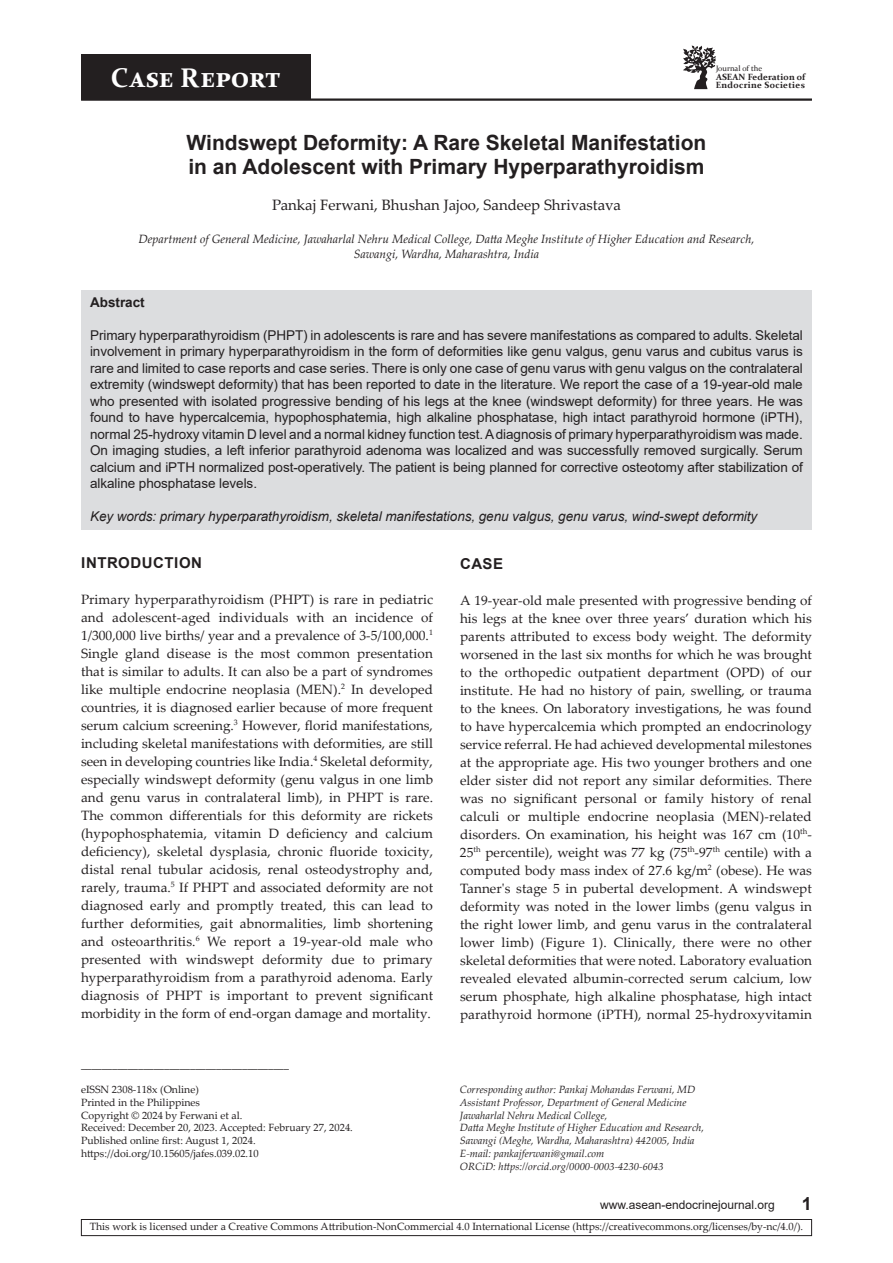
<style>
.page{position:relative;width:893px;height:1263px;background:#fff}
.page>*{position:absolute;margin:0;border:0;box-sizing:border-box;transform-origin:0 0}
.t1{font:700 27px "Constantia";color:#fff}
.t2{font:700 21px/24px "Arial";color:#231f20}
.t3{font:700 18px "Arial";color:#231f20}
.t4{font:15px "Palatino Linotype";color:#231f20}
.t5{font:700 15px "Arial";letter-spacing:.035em;color:#231f20}
.t6{font:13.5px/18px "Palatino Linotype";letter-spacing:.005em;color:#231f20;text-align:justify}
.t7{font:13.5px/16.5px "Arial";letter-spacing:-.005em;color:#231f20;text-align:justify}
.t8{font:italic 13.5px "Arial";letter-spacing:-.005em;color:#231f20}
.t9{font:700 13.5px "Arial";color:#231f20}
.t10{font:italic 12px/15px "Palatino Linotype";color:#231f20;text-align:center}
.t11{font:12px "Arial";color:#231f20}
.t12{font:10.5px/12.8px "Palatino Linotype";color:#231f20}
.t13{font:italic 10.5px/12.8px "Palatino Linotype";color:#231f20}
.t14{font:700 9px "Constantia";letter-spacing:.03em;color:#231f20}
.t15{font:700 9px "Constantia";letter-spacing:.01em;color:#231f20}
.t16{font:7.8px "Constantia";color:#231f20}
</style>
<div class="page">
<hr style="left:81px;top:98px;width:731px;height:3px;background:#231f20">
<svg style="left:683px;top:45px;width:33px;height:44px"></svg>
<div style="left:81px;top:54px;width:229px;height:46px;background:#231f20"></div>
<div style="left:81px;top:290px;width:731px;height:240px;background:#dcdddf"></div>
<div style="left:81px;top:1219px;width:731px;height:17px;border:1px solid #231f20"></div>
<h1 class="t1" style="left:111px;top:59px;width:171px">Case Report</h1>
<p class="t16" style="left:716px;top:63px;width:48px">Journal of the</p>
<p class="t15" style="left:716px;top:71px;width:91px">ASEAN Federation of</p>
<p class="t14" style="left:716px;top:78px;width:91px">Endocrine Societies</p>
<h2 class="t2" style="left:187px;top:131px;width:521px">Windswept Deformity: A Rare Skeletal Manifestation in an Adolescent with Primary Hyperparathyroidism</h2>
<p class="t4" style="left:272px;top:195px;width:350px">Pankaj Ferwani, Bhushan Jajoo, Sandeep Shrivastava</p>
<p class="t10" style="left:139px;top:231px;width:617px">Department of General Medicine, Jawaharlal Nehru Medical College, Datta Meghe Institute of Higher Education and Research,<br>Sawangi, Wardha, Maharashtra, India</p>
<p class="t9" style="left:90px;top:293px;width:56px">Abstract</p>
<p class="t7" style="left:90px;top:327px;width:714px">Primary hyperparathyroidism (PHPT) in adolescents is rare and has severe manifestations as compared to adults. Skeletal involvement in primary hyperparathyroidism in the form of deformities like genu valgus, genu varus and cubitus varus is rare and limited to case reports and case series. There is only one case of genu varus with genu valgus on the contralateral extremity (windswept deformity) that has been reported to date in the literature. We report the case of a 19-year-old male who presented with isolated progressive bending of his legs at the knee (windswept deformity) for three years. He was found to have hypercalcemia, hypophosphatemia, high alkaline phosphatase, high intact parathyroid hormone (iPTH), normal 25-hydroxy vitamin D level and a normal kidney function test. A diagnosis of primary hyperparathyroidism was made.<br>On imaging studies, a left inferior parathyroid adenoma was localized and was successfully removed surgically. Serum calcium and iPTH normalized post-operatively. The patient is being planned for corrective osteotomy after stabilization of alkaline phosphatase levels.</p>
<p class="t8" style="left:90px;top:508px;width:669px">Key words: primary hyperparathyroidism, skeletal manifestations, genu valgus, genu varus, wind-swept deformity</p>
<p class="t5" style="left:81px;top:552px;width:122px">INTRODUCTION</p>
<p class="t6" style="left:81px;top:590px;width:354px">Primary hyperparathyroidism (PHPT) is rare in pediatric and adolescent-aged individuals with an incidence of 1/300,000 live births/ year and a prevalence of 3-5/100,000.<sup>1<br></sup>Single gland disease is the most common presentation that is similar to adults. It can also be a part of syndromes like multiple endocrine neoplasia (MEN).<sup>2</sup> In developed countries, it is diagnosed earlier because of more frequent serum calcium screening.<sup>3</sup> However, florid manifestations, including skeletal manifestations with deformities, are still seen in developing countries like India.<sup>4</sup> Skeletal deformity, especially windswept deformity (genu valgus in one limb and genu varus in contralateral limb), in PHPT is rare.<br>The common differentials for this deformity are rickets (hypophosphatemia, vitamin D deficiency and calcium deficiency), skeletal dysplasia, chronic fluoride toxicity, distal renal tubular acidosis, renal osteodystrophy and, rarely, trauma.<sup>5</sup> If PHPT and associated deformity are not diagnosed early and promptly treated, this can lead to further deformities, gait abnormalities, limb shortening and osteoarthritis.<sup>6</sup> We report a 19-year-old male who presented with windswept deformity due to primary hyperparathyroidism from a parathyroid adenoma. Early diagnosis of PHPT is important to prevent significant morbidity in the form of end-organ damage and mortality.</p>
<p class="t5" style="left:460px;top:553px;width:44px">Cas e</p>
<p class="t6" style="left:460px;top:591px;width:354px">A 19-year-old male presented with progressive bending of his legs at the knee over three years’ duration which his parents attributed to excess body weight. The deformity worsened in the last six months for which he was brought to the orthopedic outpatient department (OPD) of our institute. He had no history of pain, swelling, or trauma to the knees. On laboratory investigations, he was found to have hypercalcemia which prompted an endocrinology service referral. He had achieved developmental milestones at the appropriate age. His two younger brothers and one elder sister did not report any similar deformities. There was no significant personal or family history of renal calculi or multiple endocrine neoplasia (MEN)-related disorders. On examination, his height was 167 cm (10<sup>th</sup>-25<sup>th</sup> percentile), weight was 77 kg (75<sup>th</sup>-97<sup>th</sup> centile) with a computed body mass index of 27.6 kg/m<sup>2</sup> (obese). He was Tanner's stage 5 in pubertal development. A windswept deformity was noted in the lower limbs (genu valgus in the right lower limb, and genu varus in the contralateral lower limb) (Figure 1). Clinically, there were no other skeletal deformities that were noted. Laboratory evaluation revealed elevated albumin-corrected serum calcium, low serum phosphate, high alkaline phosphatase, high intact parathyroid hormone (iPTH), normal 25-hydroxyvitamin</p>
<p class="t12" style="left:81px;top:1057px;width:209px">________________________________________</p>
<p class="t12" style="left:81px;top:1083px;width:273px">eISSN 2308-118x (Online)<br>Printed in the Philippines<br>Copyright © 2024 by Ferwani et al.<br>Received: December 20, 2023. Accepted: February 27, 2024.<br>Published online first: August 1, 2024. https://doi.org/10.15605/jafes.039.02.10</p>
<p class="t13" style="left:460px;top:1083px;width:246px">Corresponding author: Pankaj Mohandas Ferwani, MD Assistant Professor, Department of General Medicine Jawaharlal Nehru Medical College,<br>Datta Meghe Institute of Higher Education and Research, Sawangi (Meghe, Wardha, Maharashtra) 442005, India E-mail: pankajferwani@gmail.com<br>ORCiD: https://orcid.org/0000-0003-4230-6043</p>
<p class="t11" style="left:600px;top:1196px;width:176px">www.asean-endocrinejournal.org</p>
<h3 class="t3" style="left:802px;top:1190px;width:12px">1</h3>
<p class="t12" style="left:90px;top:1219px;width:715px">This work is licensed under a Creative Commons Attribution-NonCommercial 4.0 International License (https://creativecommons.org/licenses/by-nc/4.0/).</p>
</div>
